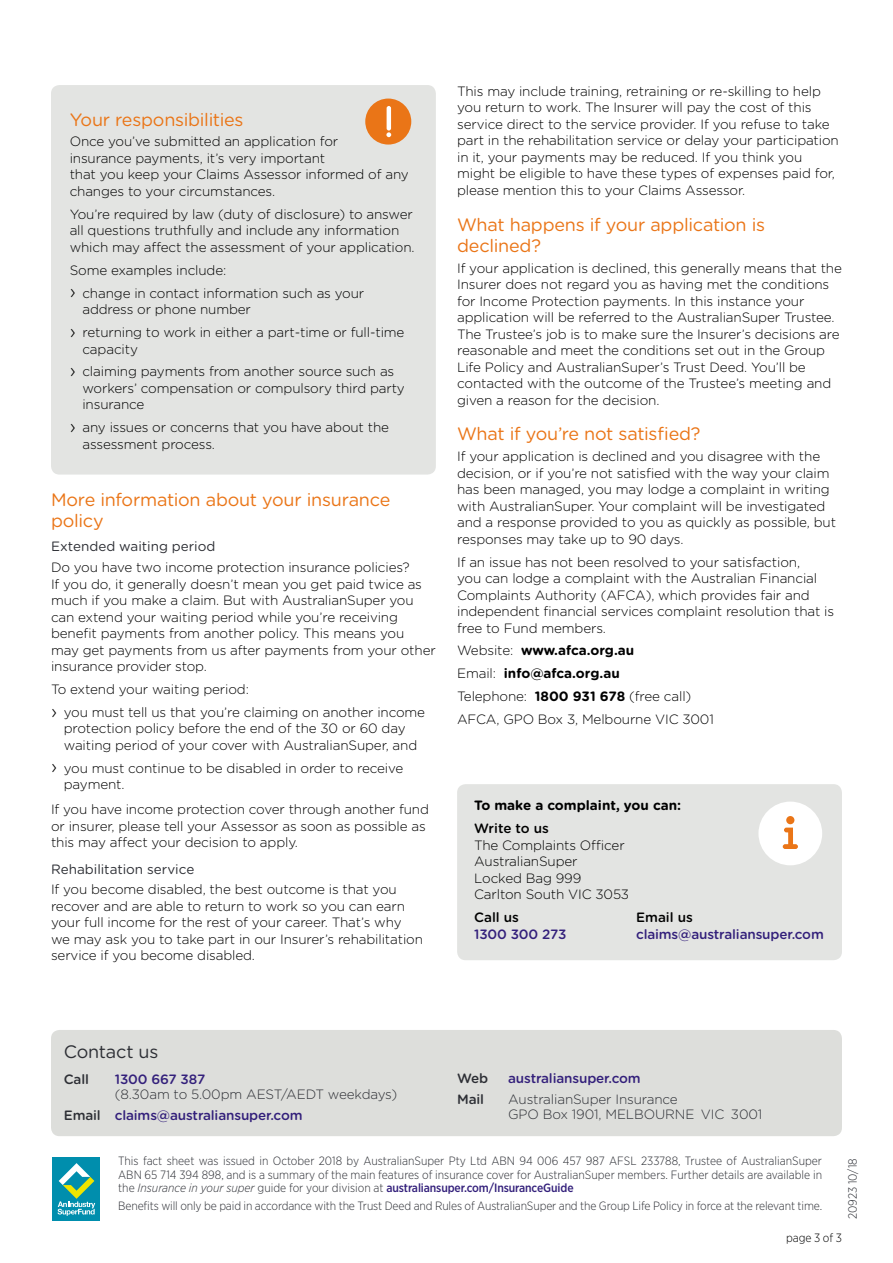
<style>
.page{position:relative;width:893px;height:1263px;background:#fff}
.page>*{position:absolute;margin:0;border:0;box-sizing:border-box;transform-origin:0 0}
.t1{font:18px/21px "Gotham Rounded";letter-spacing:-.015em;color:#ea7517}
.t2{font:18px "Gotham Rounded";letter-spacing:-.01em;color:#2d2f35}
.t3{font:300 13.5px/16.5px "Gotham Rounded";letter-spacing:-.01em;color:#000}
.t4{font:300 13.5px/21.5px "Gotham Rounded";letter-spacing:-.01em;color:#2d2f35}
.t5{font:500 13.5px "Gotham Rounded";letter-spacing:-.01em;color:#33207b}
.t6{font:13.5px "Gotham Rounded";letter-spacing:-.005em;color:#2d2f35}
.t7{font:700 13.5px "Gotham Rounded";color:#000}
.t8{font:500 13.5px "Gotham Rounded";color:#000}
.t9{font:500 13.5px "Gotham Rounded";letter-spacing:-.01em;color:#2d2f35}
.t10{font:300 12px/13.5px "Gotham Narrow";letter-spacing:-.01em;color:#2d2f35;text-align:justify}
.t11{font:300 12px "Gotham Narrow";letter-spacing:-.01em;color:#000}
.s1{font-size:19.5px}
.s2{font-weight:700}
.s3{font-weight:500}
.s4{font-weight:500;color:#33207b}
.s5{font-style:italic}
</style>
<div class="page">
<div style="left:51px;top:1030px;width:791px;height:106px;background:#dddedb;border-radius:9px"></div>
<div style="left:53px;top:1157px;width:47px;height:63px;background:#008ead"></div>
<svg style="left:58px;top:1163px;width:37px;height:53px"></svg>
<div style="left:457px;top:784px;width:385px;height:176px;background:#e3e4e2;border-radius:9px"></div>
<div style="left:51px;top:85px;width:385px;height:390px;background:#e3e4e2;border-radius:9px"></div>
<div style="left:365px;top:99px;width:46px;height:46px;background:#ea7517;border-radius:50%"></div>
<svg style="left:386px;top:132px;width:5px;height:5px"></svg>
<hr style="left:387px;top:106px;width:4px;height:25px;background:#fff;border-radius:2px">
<div style="left:758px;top:801px;width:64px;height:64px;background:#fff;border-radius:50%"></div>
<div style="left:786px;top:816px;width:8px;height:8px;background:#ea7517;border-radius:50%"></div>
<svg style="left:783px;top:827px;width:15px;height:22px"></svg>
<h1 class="t1" style="left:70px;top:108px;width:175px">Your responsibilities</h1>
<p class="t3" style="left:70px;top:133px;width:341px">Once you’ve submitted an application for<br>insurance payments, it’s very important<br>that you keep your Claims Assessor informed of any changes to your circumstances.</p>
<p class="t3" style="left:70px;top:205px;width:346px">You’re required by law (duty of disclosure) to answer all questions truthfully and include any information which may affect the assessment of your application.</p>
<p class="t3" style="left:70px;top:258px;width:296px;line-height:23px">Some examples include:<br><span class="s1">›</span> change in contact information such as your</p>
<p class="t3" style="left:70px;top:297px;width:336px;line-height:23px;text-indent:13px">address or phone number<br><span class="s1">›</span> returning to work in either a part-time or full-time</p>
<p class="t3" style="left:70px;top:337px;width:326px;line-height:23px;text-indent:13px">capacity<br><span class="s1">›</span> claiming payments from another source such as</p>
<p class="t3" style="left:82px;top:379px;width:324px">workers’ compensation or compulsory third party insurance</p>
<p class="t3" style="left:82px;top:419px;width:308px;text-indent:-13px"><span class="s1">›</span> any issues or concerns that you have about the assessment process.</p>
<h1 class="t1" style="left:51px;top:488px;width:341px">More information about your insurance policy</h1>
<p class="t6" style="left:51px;top:537px;width:166px">Extended waiting period</p>
<p class="t3" style="left:51px;top:558px;width:386px">Do you have two income protection insurance policies?<br>If you do, it generally doesn’t mean you get paid twice as much if you make a claim. But with AustralianSuper you can extend your waiting period while you’re receiving benefit payments from another policy. This means you<br>may get payments from us after payments from your other insurance provider stop.</p>
<p class="t3" style="left:51px;top:677px;width:376px;line-height:23px">To extend your waiting period:<br><span class="s1">›</span> you must tell us that you’re claiming on another income</p>
<p class="t3" style="left:64px;top:720px;width:355px">protection policy before the end of the 30 or 60 day waiting period of your cover with AustralianSuper, and</p>
<p class="t3" style="left:64px;top:759px;width:341px;text-indent:-13px"><span class="s1">›</span> you must continue to be disabled in order to receive payment.</p>
<p class="t3" style="left:51px;top:800px;width:379px">If you have income protection cover through another fund or insurer, please tell your Assessor as soon as possible as this may affect your decision to apply.</p>
<p class="t6" style="left:51px;top:859px;width:145px">Rehabilitation service</p>
<p class="t3" style="left:51px;top:881px;width:373px">If you become disabled, the best outcome is that you recover and are able to return to work so you can earn your full income for the rest of your career. That’s why we may ask you to take part in our Insurer’s rehabilitation service if you become disabled.</p>
<p class="t3" style="left:457px;top:82px;width:383px">This may include training, retraining or re-skilling to help you return to work. The Insurer will pay the cost of this service direct to the service provider. If you refuse to take part in the rehabilitation service or delay your participation in it, your payments may be reduced. If you think you might be eligible to have these types of expenses paid for, please mention this to your Claims Assessor.</p>
<h1 class="t1" style="left:457px;top:213px;width:310px">What happens if your application is declined?</h1>
<p class="t3" style="left:457px;top:259px;width:386px">If your application is declined, this generally means that the Insurer does not regard you as having met the conditions for Income Protection payments. In this instance your application will be referred to the AustralianSuper Trustee.<br>The Trustee’s job is to make sure the Insurer’s decisions are reasonable and meet the conditions set out in the Group Life Policy and AustralianSuper’s Trust Deed. You’ll be contacted with the outcome of the Trustee’s meeting and given a reason for the decision.</p>
<h1 class="t1" style="left:457px;top:423px;width:245px">What if you’re not satisfied?</h1>
<p class="t3" style="left:457px;top:447px;width:380px">If your application is declined and you disagree with the decision, or if you’re not satisfied with the way your claim has been managed, you may lodge a complaint in writing with AustralianSuper. Your complaint will be investigated and a response provided to you as quickly as possible, but responses may take up to 90 days.</p>
<p class="t3" style="left:457px;top:553px;width:379px">If an issue has not been resolved to your satisfaction,<br>you can lodge a complaint with the Australian Financial Complaints Authority (AFCA), which provides fair and independent financial services complaint resolution that is free to Fund members.</p>
<p class="t3" style="left:457px;top:638px;width:258px;line-height:23px">Website: <span class="s2">www.afca.org.au<br></span>Email: <span class="s2">info@afca.org.au<br></span>Telephone: <span class="s2">1800 931 678</span> (free call)<br>AFCA, GPO Box 3, Melbourne VIC 3001</p>
<p class="t7" style="left:474px;top:795px;width:209px">To make a complaint, you can:</p>
<p class="t8" style="left:474px;top:819px;width:76px">Write to us</p>
<p class="t3" style="left:474px;top:836px;width:157px">The Complaints Officer<br>AustralianSuper<br>Locked Bag 999<br>Carlton South VIC 3053</p>
<p class="t8" style="left:474px;top:908px;width:46px">Call us</p>
<p class="t8" style="left:636px;top:908px;width:58px">Email us</p>
<p class="t5" style="left:474px;top:924px;width:94px">1300 300 273</p>
<p class="t5" style="left:636px;top:924px;width:189px">claims@australiansuper.com</p>
<h1 class="t2" style="left:64px;top:1039px;width:96px">Contact us</h1>
<p class="t9" style="left:64px;top:1069px;width:27px">Call</p>
<p class="t5" style="left:115px;top:1069px;width:92px">1300 667 387</p>
<p class="t4" style="left:64px;top:1082px;width:335px;text-indent:51px">(8.30am to 5.00pm AEST/AEDT weekdays)<br><span class="s3">Email</span> <span class="s4">claims@australiansuper.com</span></p>
<p class="t9" style="left:457px;top:1068px;width:33px">Web</p>
<p class="t5" style="left:508px;top:1068px;width:134px">australiansuper.com</p>
<p class="t9" style="left:457px;top:1090px;width:28px">Mail</p>
<p class="t4" style="left:508px;top:1091px;width:256px;line-height:15px">AustralianSuper Insurance<br>GPO Box 1901, MELBOURNE VIC 3001</p>
<p class="t10" style="left:118px;top:1154px;width:705px">This fact sheet was issued in October 2018 by AustralianSuper Pty Ltd ABN 94 006 457 987 AFSL 233788, Trustee of AustralianSuper ABN 65 714 394 898, and is a summary of the main features of insurance cover for AustralianSuper members. Further details are available in the <span class="s5">Insurance in your super</span> guide for your division at <span class="s4">australiansuper.com/InsuranceGuide</span></p>
<p class="t10" style="left:118px;top:1199px;width:705px">Benefits will only be paid in accordance with the Trust Deed and Rules of AustralianSuper and the Group Life Policy in force at the relevant time.</p>
<p class="t10" style="left:845px;top:1219px;width:62px;rotate:-90deg">20923 10/18</p>
<p class="t11" style="left:786px;top:1230px;width:57px">page 3 of 3</p>
</div>
